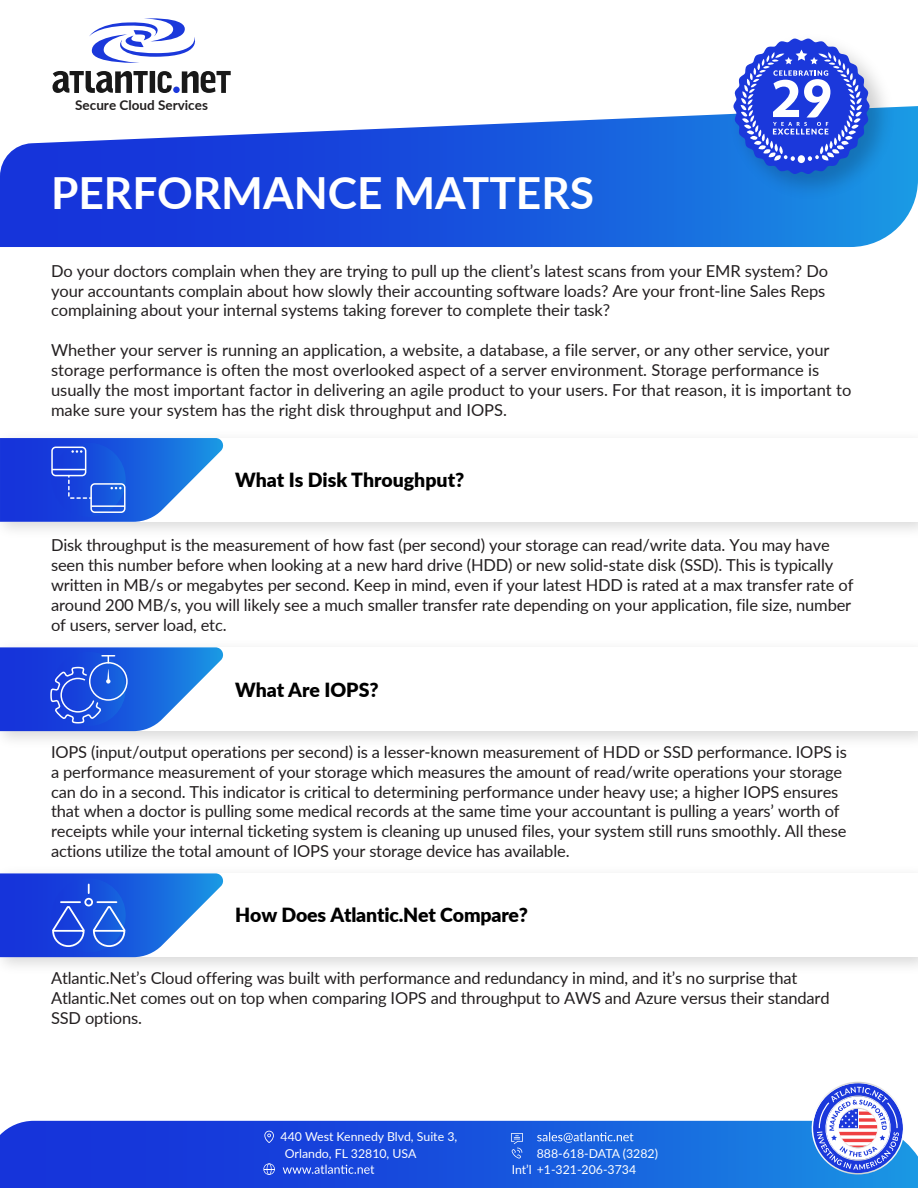
<style>
.page{position:relative;width:918px;height:1188px;background:#fff}
.page>*{position:absolute;margin:0;border:0;box-sizing:border-box;transform-origin:0 0}
.t1{font:700 44.25px "Lato";color:#fff}
.t2{font:900 19.5px "Lato";letter-spacing:-.01em;color:#000}
.t3{font:16.5px/19.8px "Lato";letter-spacing:-.01em;color:#231f20}
.t4{font:700 13.5px "Lato";color:#221f1f}
.t5{font:12.3px/16.4px "Lato";color:#fff}
</style>
<div class="page">
<svg style="left:0;top:438px;width:224px;height:84px"></svg>
<svg style="left:0;top:873px;width:224px;height:84px"></svg>
<svg style="left:0;top:647px;width:224px;height:84px"></svg>
<svg style="left:0;top:1121px;width:918px;height:67px;background:#1852dd"></svg>
<svg style="left:537px;top:1132px;width:96px;height:11px"></svg>
<svg style="left:283px;top:1165px;width:91px;height:9px"></svg>
<svg style="left:511px;top:1133px;width:12px;height:26px"></svg>
<svg style="left:264px;top:1131px;width:10px;height:12px"></svg>
<svg style="left:263px;top:1163px;width:12px;height:12px"></svg>
<svg style="left:806px;top:1081px;width:103px;height:98px"></svg>
<svg style="left:0;top:106px;width:918px;height:141px"></svg>
<svg style="left:158px;top:71px;width:14px;height:22px"></svg>
<svg style="left:53px;top:71px;width:95px;height:22px"></svg>
<div style="left:150px;top:71px;width:5px;height:22px;background:#181818"></div>
<svg style="left:182px;top:71px;width:49px;height:22px"></svg>
<svg style="left:89px;top:18px;width:106px;height:45px"></svg>
<div style="left:173px;top:87px;width:7px;height:6px;background:#1b38db;border-radius:50%"></div>
<img style="left:720px;top:38px;width:183px;height:170px">
<svg style="left:733px;top:39px;width:137px;height:135px"></svg>
<p class="t4" style="left:75px;top:96px;width:134px">Secure Cloud Services</p>
<h1 class="t1" style="left:51px;top:161px;width:545px">PERFORMANCE MATTERS</h1>
<p class="t3" style="left:51px;top:261px;width:779px">Do your doctors complain when they are trying to pull up the client’s latest scans from your EMR system? Do your accountants complain about how slowly their accounting software loads? Are your front-line Sales Reps complaining about your internal systems taking forever to complete their task?</p>
<p class="t3" style="left:51px;top:340px;width:802px">Whether your server is running an application, a website, a database, a file server, or any other service, your storage performance is often the most overlooked aspect of a server environment. Storage performance is usually the most important factor in delivering an agile product to your users. For that reason, it is important to make sure your system has the right disk throughput and IOPS.</p>
<p class="t2" style="left:235px;top:465px;width:231px">What Is Disk Throughput?</p>
<p class="t3" style="left:51px;top:535px;width:804px">Disk throughput is the measurement of how fast (per second) your storage can read/write data. You may have seen this number before when looking at a new hard drive (HDD) or new solid-state disk (SSD). This is typically written in MB/s or megabytes per second. Keep in mind, even if your latest HDD is rated at a max transfer rate of around 200 MB/s, you will likely see a much smaller transfer rate depending on your application, file size, number of users, server load, etc.</p>
<p class="t2" style="left:235px;top:675px;width:145px">What Are IOPS?</p>
<p class="t3" style="left:51px;top:741px;width:797px">IOPS (input/output operations per second) is a lesser-known measurement of HDD or SSD performance. IOPS is a performance measurement of your storage which measures the amount of read/write operations your storage can do in a second. This indicator is critical to determining performance under heavy use; a higher IOPS ensures that when a doctor is pulling some medical records at the same time your accountant is pulling a years’ worth of receipts while your internal ticketing system is cleaning up unused files, your system still runs smoothly. All these actions utilize the total amount of IOPS your storage device has available.</p>
<p class="t2" style="left:235px;top:900px;width:294px">How Does Atlantic.Net Compare?</p>
<p class="t3" style="left:51px;top:968px;width:780px">Atlantic.Net’s Cloud offering was built with performance and redundancy in mind, and it’s no surprise that<br>Atlantic.Net comes out on top when comparing IOPS and throughput to AWS and Azure versus their standard<br>SSD options.</p>
<p class="t5" style="left:285px;top:1128px;width:174px;text-indent:-4px">440 West Kennedy Blvd, Suite 3,<br>Orlando, FL 32810, USA</p>
<p class="t5" style="left:512px;top:1144px;width:148px;text-indent:25px">888-618-DATA (3282)<br>Int’l +1-321-206-3734</p>
</div>
